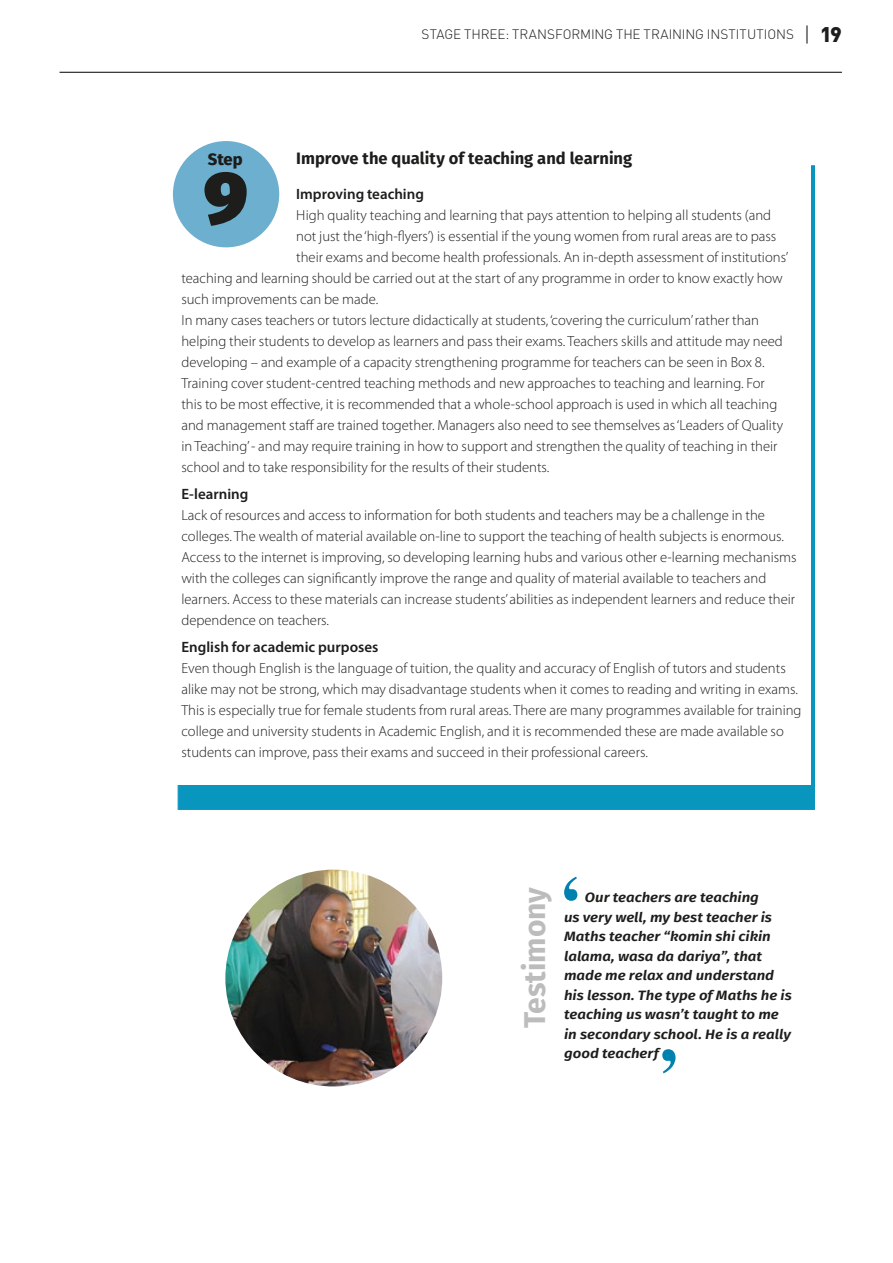
<style>
.page{position:relative;width:893px;height:1263px;background:#fff}
.page>*{position:absolute;margin:0;border:0;box-sizing:border-box;transform-origin:0 0}
.t1{font:900 73.5px "Fira Sans";color:#1d1d1b}
.t2{font:700 30px "Fira Sans";letter-spacing:-.005em;color:#bcbcbc}
.t3{font:900 21px "DIN Pro";color:#1d1d1b}
.t4{font:700 16.5px "Fira Sans";color:#1d1d1b}
.t5{font:800 16.5px "Fira Sans";color:#1d1d1b}
.t6{font:600 15px "Myriad Pro";color:#1d1d1b}
.t7{font:300 14.7px/21px "Myriad Pro";color:#1d1d1b}
.t8{font:italic 600 13.5px/19.5px "Fira Sans";color:#1d1d1b;scale:1.11 1}
.t9{font:300 13.5px "DIN Pro";color:#1d1d1b}
.s1{font-weight:300}
</style>
<div class="page">
<hr style="left:60px;top:72px;width:782px;height:1px;background:#1d1d1b">
<svg style="left:564px;top:877px;width:13px;height:24px"></svg>
<svg style="left:662px;top:1049px;width:13px;height:24px"></svg>
<div style="left:178px;top:165px;width:637px;height:645px;background:#0896bf"></div>
<div style="left:173px;top:140px;width:637px;height:644px;background:#fff"></div>
<div style="left:173px;top:141px;width:106px;height:106px;background:#6dafcf;border-radius:50%"></div>
<img style="left:225px;top:870px;width:217px;height:216px;border-radius:108px">
<p class="t9" style="left:422px;top:25px;width:9px">STAG</p>
<p class="t9" style="left:453px;top:25px;width:21px">E THR</p>
<p class="t9" style="left:489px;top:25px;width:33px">EE: TRANSFORMING</p>
<p class="t9" style="left:616px;top:25px;width:36px">TH E TRAINING</p>
<p class="t9" style="left:707px;top:25px;width:9px">INSTITUTIONS</p>
<h3 class="t3" style="left:804px;top:20px;width:40px"><span class="s1">|</span> 19</h3>
<p class="t4" style="left:296px;top:144px;width:337px">Improve the quality of teaching and learning</p>
<p class="t6" style="left:296px;top:185px;width:129px">Improving teaching</p>
<p class="t7" style="left:296px;top:205px;width:476px">High quality teaching and learning that pays attention to helping all students (and</p>
<p class="t7" style="left:296px;top:226px;width:482px">not just the ‘high-flyers’) is essential if the young women from rural areas are to pass</p>
<p class="t7" style="left:296px;top:247px;width:494px">their exams and become health professionals. An in-depth assessment of institutions’</p>
<p class="t7" style="left:181px;top:268px;width:603px">teaching and learning should be carried out at the start of any programme in order to know exactly how</p>
<p class="t7" style="left:181px;top:289px;width:198px">such improvements can be made.</p>
<p class="t7" style="left:181px;top:310px;width:579px">In many cases teachers or tutors lecture didactically at students, ‘covering the curriculum’ rather than</p>
<p class="t7" style="left:181px;top:331px;width:603px">helping their students to develop as learners and pass their exams. Teachers skills and attitude may need</p>
<p class="t7" style="left:181px;top:352px;width:585px">developing – and example of a capacity strengthening programme for teachers can be seen in Box 8.</p>
<p class="t7" style="left:181px;top:373px;width:585px">Training cover student-centred teaching methods and new approaches to teaching and learning. For</p>
<p class="t7" style="left:181px;top:394px;width:597px">this to be most effective, it is recommended that a whole-school approach is used in which all teaching</p>
<p class="t7" style="left:181px;top:415px;width:603px">and management staff are trained together. Managers also need to see themselves as ‘Leaders of Quality</p>
<p class="t7" style="left:181px;top:436px;width:598px">in Teaching’ - and may require training in how to support and strengthen the quality of teaching in their</p>
<p class="t7" style="left:181px;top:457px;width:369px">school and to take responsibility for the results of their students.</p>
<p class="t6" style="left:181px;top:485px;width:68px">E-learning</p>
<p class="t7" style="left:181px;top:505px;width:617px">Lack of resources and access to information for both students and teachers may be a challenge in the colleges. The wealth of material available on-line to support the teaching of health subjects is enormous.<br>Access to the internet is improving, so developing learning hubs and various other e-learning mechanisms with the colleges can significantly improve the range and quality of material available to teachers and learners. Access to these materials can increase students’ abilities as independent learners and reduce their dependence on teachers.</p>
<p class="t6" style="left:181px;top:637px;width:199px">English for academic purposes</p>
<p class="t7" style="left:181px;top:657px;width:622px">Even though English is the language of tuition, the quality and accuracy of English of tutors and students alike may not be strong, which may disadvantage students when it comes to reading and writing in exams.<br>This is especially true for female students from rural areas. There are many programmes available for training college and university students in Academic English, and it is recommended these are made available so students can improve, pass their exams and succeed in their professional careers.</p>
<p class="t5" style="left:208px;top:145px;width:36px">Step</p>
<h1 class="t1" style="left:204px;top:129px;width:45px">9</h1>
<h2 class="t2" style="left:509px;top:1028px;width:143px;rotate:-90deg">Testimony</h2>
<p class="t8" style="left:564px;top:887px;width:207px;text-indent:21px">Our teachers are teaching<br>us very well, my best teacher is<br>Maths teacher “komin shi cikin lalama, wasa da dariya”, that made me relax and understand his lesson. The type of Maths he is teaching us wasn’t taught to me in secondary school. He is a really good teacherf</p>
</div>
